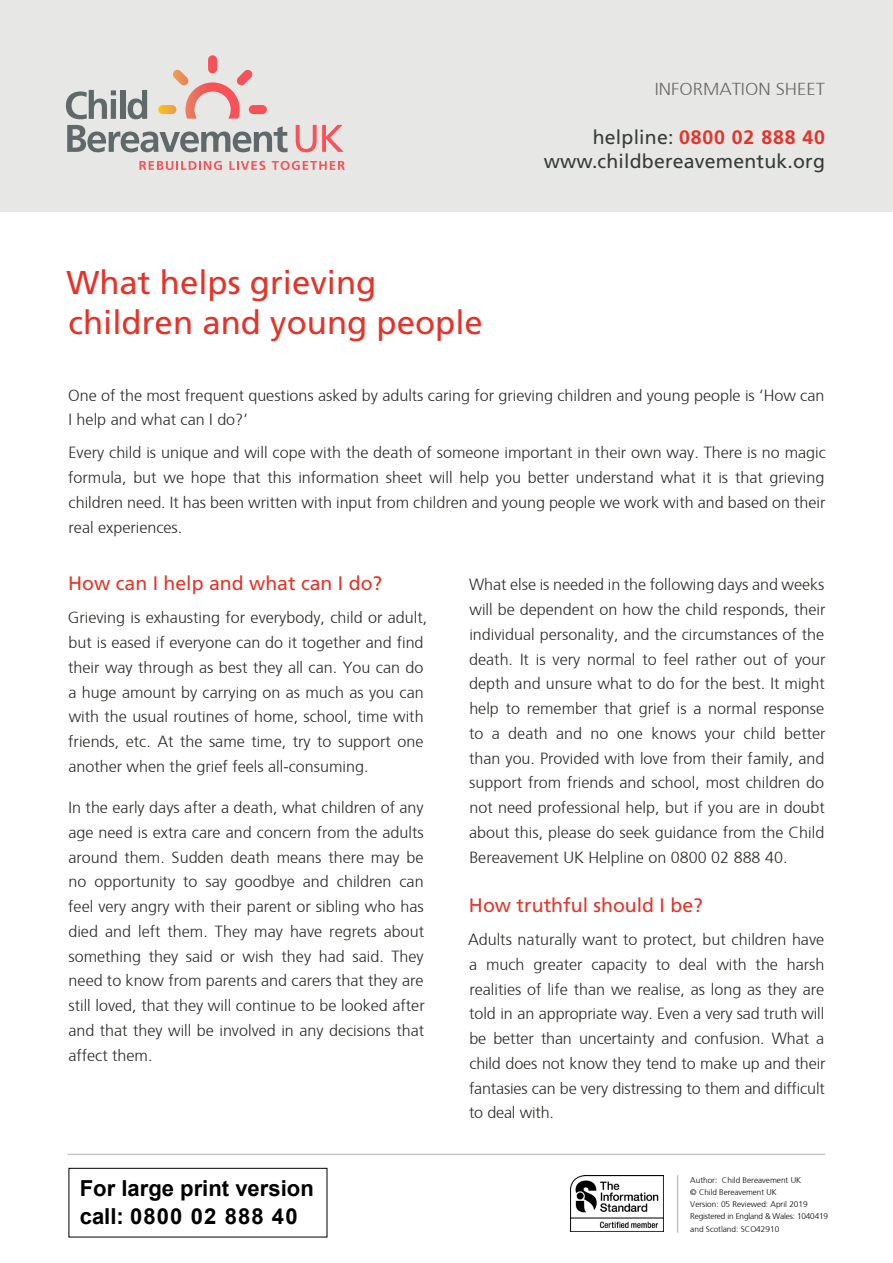
<style>
.page{position:relative;width:893px;height:1263px;background:#fff}
.page>*{position:absolute;margin:0;border:0;box-sizing:border-box;transform-origin:0 0}
.t1{font:33px/39.6px "Frutiger LT Std";color:#e63329}
.t2{font:700 22.05px/27.9px "Arial";color:#000}
.t3{font:19.5px/23.5px "Frutiger LT Std";letter-spacing:.01em;color:#363b3a;text-align:right}
.t4{font:19.5px "Frutiger LT Std";color:#e63329}
.t5{font:300 17.4px "Frutiger";color:#6c6a68;scale:1.06 1}
.t6{font:300 16.2px/24.8px "Frutiger";color:#2c2a27;text-align:justify}
.t7{font:300 8.25px/12.1px "Frutiger";color:#000}
.s1{font-weight:700;color:#e63329}
</style>
<div class="page">
<div style="left:0;top:0;width:893px;height:212px;background:#e7e7e6"></div>
<hr style="left:67px;top:1154px;width:758px;height:1px;background:#c8c4c3">
<hr style="left:677px;top:1175px;width:1px;height:57px;background:#ada8a7">
<img style="left:571px;top:1175px;width:92px;height:56px">
<div style="left:68px;top:1168px;width:259px;height:69px;border:1px solid #000"></div>
<svg style="left:158px;top:55px;width:109px;height:64px"></svg>
<svg style="left:66px;top:90px;width:50px;height:29px"></svg>
<div style="left:120px;top:90px;width:5px;height:29px;background:#606969"></div>
<svg style="left:128px;top:90px;width:19px;height:29px"></svg>
<svg style="left:67px;top:125px;width:221px;height:27px"></svg>
<svg style="left:296px;top:125px;width:48px;height:27px"></svg>
<svg style="left:139px;top:161px;width:83px;height:9px"></svg>
<svg style="left:229px;top:161px;width:36px;height:9px"></svg>
<svg style="left:272px;top:161px;width:73px;height:9px"></svg>
<p class="t5" style="left:655px;top:77px;width:162px">INFORMATION SHEET</p>
<h1 class="t1" style="left:66px;top:263px;width:418px">What helps grieving children and young people</h1>
<p class="t3" style="left:544px;top:126px;width:283px">helpline: <span class="s1">0800 02 888 40 </span>www.childbereavementuk.org</p>
<p class="t6" style="left:68px;top:381px;width:758px">One of the most frequent questions asked by adults caring for grieving children and young people is ‘How can<br>I help and what can I do?’</p>
<p class="t6" style="left:68px;top:439px;width:759px">Every child is unique and will cope with the death of someone important in their own way. There is no magic formula, but we hope that this information sheet will help you better understand what it is that grieving children need. It has been written with input from children and young people we work with and based on their real experiences.</p>
<p class="t4" style="left:68px;top:572px;width:316px">How can I help and what can I do?</p>
<p class="t6" style="left:68px;top:604px;width:361px;text-align:left">Grieving is exhausting for everybody, child or adult, but is eased if everyone can do it together and find their way through as best they all can. You can do a huge amount by carrying on as much as you can with the usual routines of home, school, time with friends, etc. At the same time, try to support one another when the grief feels all-consuming.</p>
<p class="t6" style="left:68px;top:794px;width:358px">In the early days after a death, what children of any age need is extra care and concern from the adults around them. Sudden death means there may be no opportunity to say goodbye and children can feel very angry with their parent or sibling who has died and left them. They may have regrets about something they said or wish they had said. They need to know from parents and carers that they are still loved, that they will continue to be looked after and that they will be involved in any decisions that affect them.</p>
<p class="t6" style="left:469px;top:571px;width:358px">What else is needed in the following days and weeks will be dependent on how the child responds, their individual personality, and the circumstances of the death. It is very normal to feel rather out of your depth and unsure what to do for the best. It might help to remember that grief is a normal response to a death and no one knows your child better than you. Provided with love from their family, and support from friends and school, most children do not need professional help, but if you are in doubt about this, please do seek guidance from the Child Bereavement UK Helpline on 0800 02 888 40.</p>
<p class="t4" style="left:469px;top:894px;width:236px">How truthful should I be?</p>
<p class="t6" style="left:468px;top:926px;width:359px">Adults naturally want to protect, but children have a much greater capacity to deal with the harsh realities of life than we realise, as long as they are told in an appropriate way. Even a very sad truth will be better than uncertainty and confusion. What a child does not know they tend to make up and their fantasies can be very distressing to them and difficult to deal with.</p>
<h2 class="t2" style="left:80px;top:1175px;width:236px">For large print version call: 0800 02 888 40</h2>
<p class="t7" style="left:690px;top:1174px;width:139px">Author: Child Bereavement UK<br>© Child Bereavement UK<br>Version: 05 Reviewed: April 2019<br>Registered in England &amp; Wales: 1040419 and Scotland: SCO42910</p>
</div>
